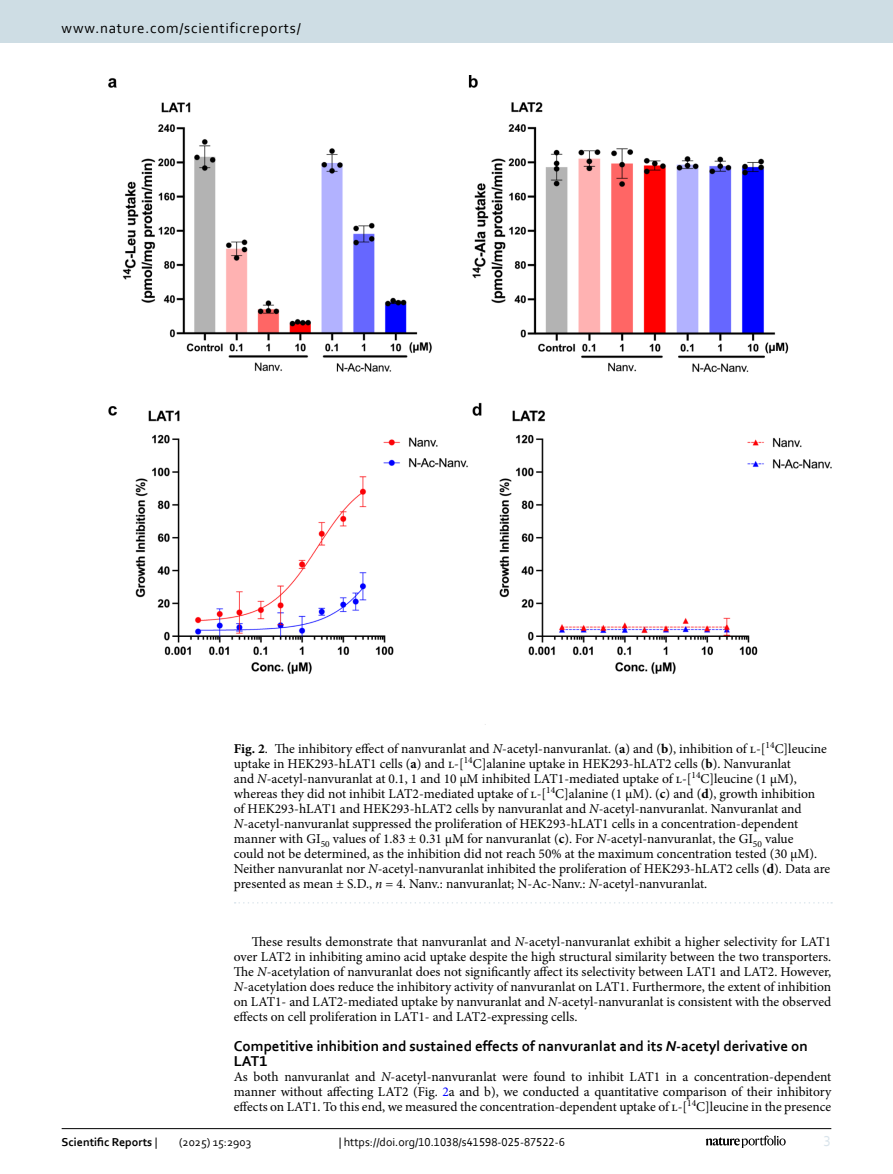
<style>
.page{position:relative;width:893px;height:1174px;background:#fff}
.page>*{position:absolute;margin:0;border:0;box-sizing:border-box;transform-origin:0 0}
.Head_2{font:700 15px/15px "Corbel";color:#000}
.t1{font:15px "Corbel";letter-spacing:.05em;color:#000}
.t2{font:15px "Corbel";color:#d9e4eb}
.Figure_Caption{font:13.5px/15px "Minion Pro";color:#000}
.Body_Text_Indent{font:13.5px/15px "Minion Pro";color:#000;text-align:justify}
.Body_Text{font:13.5px/15px "Minion Pro";color:#000;text-align:justify}
.t3{font:12px "Corbel";color:#000}
.t4{font:700 12px "Corbel";color:#000}
.s1{font-weight:700}
.s2{font-style:italic}
.s3{color:#00f}
.s4{font-weight:400}
</style>
<div class="page">
<img style="left:108px;top:76px;width:723px;height:598px">
<svg style="left:235px;top:902px;width:597px;height:1px"></svg>
<hr style="left:62px;top:1128px;width:769px;height:1px;background:#000">
<svg style="left:706px;top:1135px;width:80px;height:12px"></svg>
<div style="left:0;top:0;width:893px;height:43px;background:#cedde4"></div>
<p class="t1" style="left:62px;top:18px;width:241px">www.nature.com/scientificreports/</p>
<p class="Figure_Caption" style="left:234px;top:741px;width:598px"><span class="s1">Fig. 2</span>. The inhibitory effect of nanvuranlat and <span class="s2">N</span>-acetyl-nanvuranlat. (<span class="s1">a</span>) and (<span class="s1">b</span>), inhibition of l-[<sup>14</sup>C]leucine uptake in HEK293-hLAT1 cells (<span class="s1">a</span>) and l-[<sup>14</sup>C]alanine uptake in HEK293-hLAT2 cells (<span class="s1">b</span>). Nanvuranlat<br>and <span class="s2">N</span>-acetyl-nanvuranlat at 0.1, 1 and 10 µM inhibited LAT1-mediated uptake of l-[<sup>14</sup>C]leucine (1 µM), whereas they did not inhibit LAT2-mediated uptake of l-[<sup>14</sup>C]alanine (1 µM). (<span class="s1">c</span>) and (<span class="s1">d</span>), growth inhibition<br>of HEK293-hLAT1 and HEK293-hLAT2 cells by nanvuranlat and <span class="s2">N</span>-acetyl-nanvuranlat. Nanvuranlat and <span class="s2">N</span>-acetyl-nanvuranlat suppressed the proliferation of HEK293-hLAT1 cells in a concentration-dependent manner with GI<sub>50</sub> values of 1.83 ± 0.31 µM for nanvuranlat (<span class="s1">c</span>). For <span class="s2">N</span>-acetyl-nanvuranlat, the GI<sub>50</sub> value<br>could not be determined, as the inhibition did not reach 50% at the maximum concentration tested (30 µM).<br>Neither nanvuranlat nor <span class="s2">N</span>-acetyl-nanvuranlat inhibited the proliferation of HEK293-hLAT2 cells (<span class="s1">d</span>). Data are presented as mean ± S.D., <span class="s2">n</span> = 4. Nanv.: nanvuranlat; N-Ac-Nanv.: <span class="s2">N</span>-acetyl-nanvuranlat.</p>
<p class="Body_Text_Indent" style="left:234px;top:933px;width:599px;text-indent:18px">These results demonstrate that nanvuranlat and <span class="s2">N</span>-acetyl-nanvuranlat exhibit a higher selectivity for LAT1 over LAT2 in inhibiting amino acid uptake despite the high structural similarity between the two transporters.<br>The <span class="s2">N</span>-acetylation of nanvuranlat does not significantly affect its selectivity between LAT1 and LAT2. However, <span class="s2">N</span>-acetylation does reduce the inhibitory activity of nanvuranlat on LAT1. Furthermore, the extent of inhibition on LAT1- and LAT2-mediated uptake by nanvuranlat and <span class="s2">N</span>-acetyl-nanvuranlat is consistent with the observed effects on cell proliferation in LAT1- and LAT2-expressing cells.</p>
<p class="Head_2" style="left:234px;top:1037px;width:575px">Competitive inhibition and sustained effects of nanvuranlat and its <span class="s2">N</span>-acetyl derivative on<br>LAT1</p>
<p class="Body_Text" style="left:234px;top:1068px;width:599px">As both nanvuranlat and <span class="s2">N</span>-acetyl-nanvuranlat were found to inhibit LAT1 in a concentration-dependent manner without affecting LAT2 (Fig. <span class="s3">2</span>a and b), we conducted a quantitative comparison of their inhibitory effects on LAT1. To this end, we measured the concentration-dependent uptake of l-[<sup>14</sup>C]leucine in the presence</p>
<p class="t4" style="left:62px;top:1134px;width:97px">Scientific Reports <span class="s4">|</span></p>
<p class="t3" style="left:179px;top:1134px;width:74px">(2025) 15:2903</p>
<p class="t3" style="left:339px;top:1134px;width:228px">| https://doi.org/10.1038/s41598-025-87522-6</p>
<p class="t2" style="left:824px;top:1132px;width:9px">3</p>
</div>
